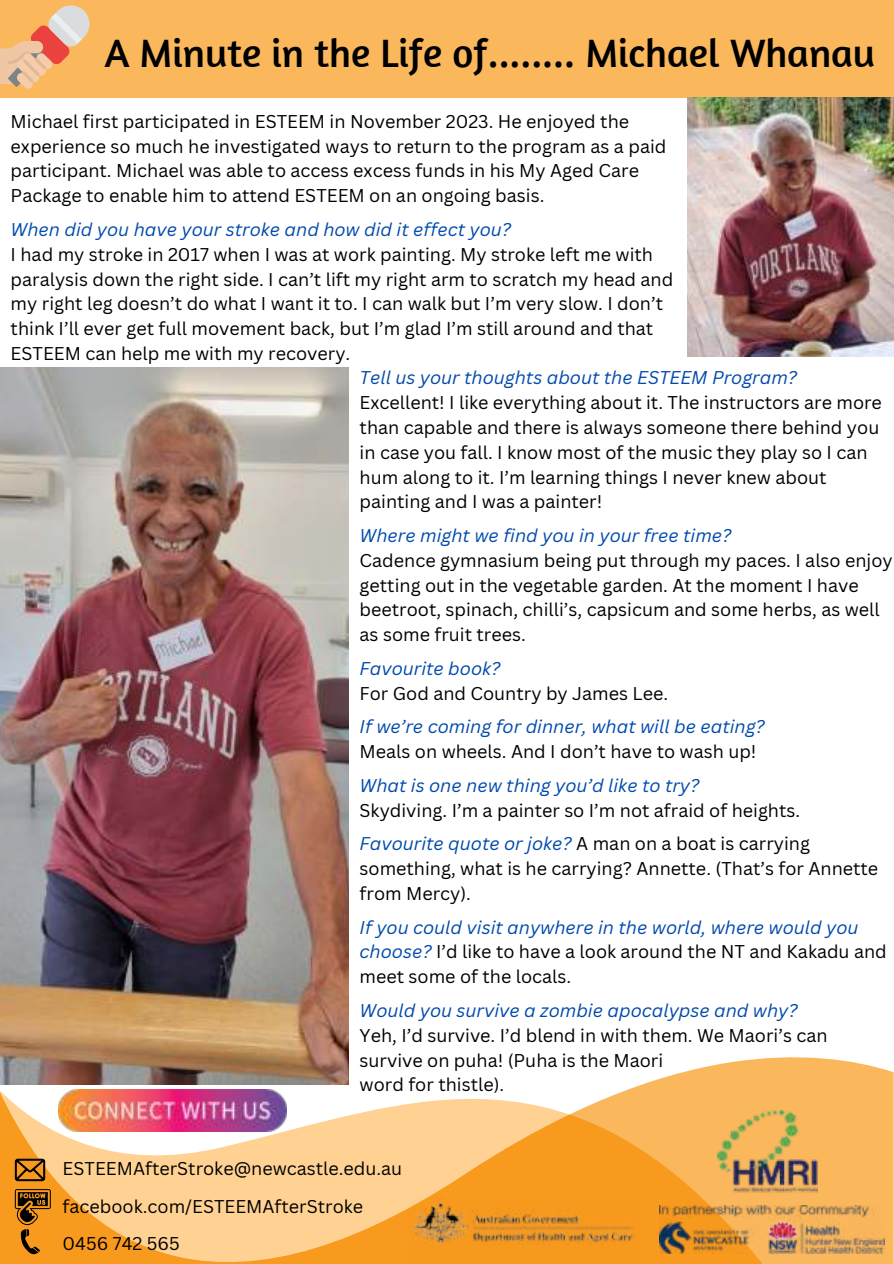
<style>
.page{position:relative;width:894px;height:1264px;background:#fff}
.page>*{position:absolute;margin:0;border:0;box-sizing:border-box;transform-origin:0 0}
.t1{font:40.5px "Amaranth";color:#000}
.t2{font:18px/24.8px "Canva Sans";color:#000}
.t3{font:italic 18px "Canva Sans";color:#004aad}
.s1{font-style:italic;color:#004aad}
</style>
<div class="page">
<div style="left:0;top:0;width:893px;height:98px;background:#fab75c"></div>
<svg style="left:0;top:1057px;width:893px;height:206px;fill:#fab75c"></svg>
<svg style="left:0;top:1092px;width:765px;height:171px;fill:#ffd294"></svg>
<svg style="left:0;top:5px;width:90px;height:84px"></svg>
<img style="left:687px;top:98px;width:205px;height:259px">
<img style="left:0;top:367px;width:349px;height:716px">
<svg style="left:15px;top:1158px;width:30px;height:23px"></svg>
<svg style="left:15px;top:1189px;width:36px;height:65px"></svg>
<img style="left:407px;top:1196px;width:234px;height:66px">
<img style="left:58px;top:1089px;width:229px;height:42px">
<img style="left:659px;top:1204px;width:224px;height:49px">
<img style="left:717px;top:1110px;width:100px;height:83px">
<h1 class="t1" style="left:105px;top:29px;width:771px">A Minute in the Life of........ Michael Whanau</h1>
<p class="t2" style="left:11px;top:109px;width:657px">Michael first participated in ESTEEM in November 2023. He enjoyed the experience so much he investigated ways to return to the program as a paid participant. Michael was able to access excess funds in his My Aged Care Package to enable him to attend ESTEEM on an ongoing basis.</p>
<p class="t3" style="left:11px;top:219px;width:502px">When did you have your stroke and how did it effect you?</p>
<p class="t2" style="left:11px;top:242px;width:664px">I had my stroke in 2017 when I was at work painting. My stroke left me with paralysis down the right side. I can’t lift my right arm to scratch my head and my right leg doesn’t do what I want it to. I can walk but I’m very slow. I don’t think I’ll ever get full movement back, but I’m glad I’m still around and that ESTEEM can help me with my recovery.</p>
<p class="t3" style="left:359px;top:367px;width:439px">Tell us your thoughts about the ESTEEM Program?</p>
<p class="t2" style="left:359px;top:390px;width:523px">Excellent! I like everything about it. The instructors are more than capable and there is always someone there behind you in case you fall. I know most of the music they play so I can hum along to it. I’m learning things I never knew about painting and I was a painter!</p>
<p class="t3" style="left:359px;top:525px;width:373px">Where might we find you in your free time?</p>
<p class="t2" style="left:359px;top:548px;width:534px">Cadence gymnasium being put through my paces. I also enjoy getting out in the vegetable garden. At the moment I have beetroot, spinach, chilli’s, capsicum and some herbs, as well as some fruit trees.</p>
<p class="t3" style="left:359px;top:657px;width:142px">Favourite book?</p>
<p class="t2" style="left:359px;top:680px;width:310px">For God and Country by James Lee.</p>
<p class="t3" style="left:359px;top:716px;width:406px">If we’re coming for dinner, what will be eating?</p>
<p class="t2" style="left:359px;top:739px;width:398px">Meals on wheels. And I don’t have to wash up!</p>
<p class="t3" style="left:359px;top:774px;width:341px">What is one new thing you’d like to try?</p>
<p class="t2" style="left:359px;top:793px;width:452px;line-height:33.8px">Skydiving. I’m a painter so I’m not afraid of heights.<br><span class="s1">Favourite quote or joke?</span> A man on a boat is carrying</p>
<p class="t2" style="left:359px;top:856px;width:520px">something, what is he carrying? Annette. (That’s for Annette from Mercy).</p>
<p class="t2" style="left:359px;top:914px;width:528px"><span class="s1">If you could visit anywhere in the world, where would you choose?</span> I’d like to have a look around the NT and Kakadu and meet some of the locals.</p>
<p class="t3" style="left:359px;top:999px;width:439px">Would you survive a zombie apocalypse and why?</p>
<p class="t2" style="left:359px;top:1022px;width:469px">Yeh, I’d survive. I’d blend in with them. We Maori’s can survive on puha! (Puha is the Maori<br>word for thistle).</p>
<p class="t2" style="left:63px;top:1150px;width:341px;line-height:37.2px">ESTEEMAfterStroke@newcastle.edu.au facebook.com/ESTEEMAfterStroke<br>0456 742 565</p>
</div>
